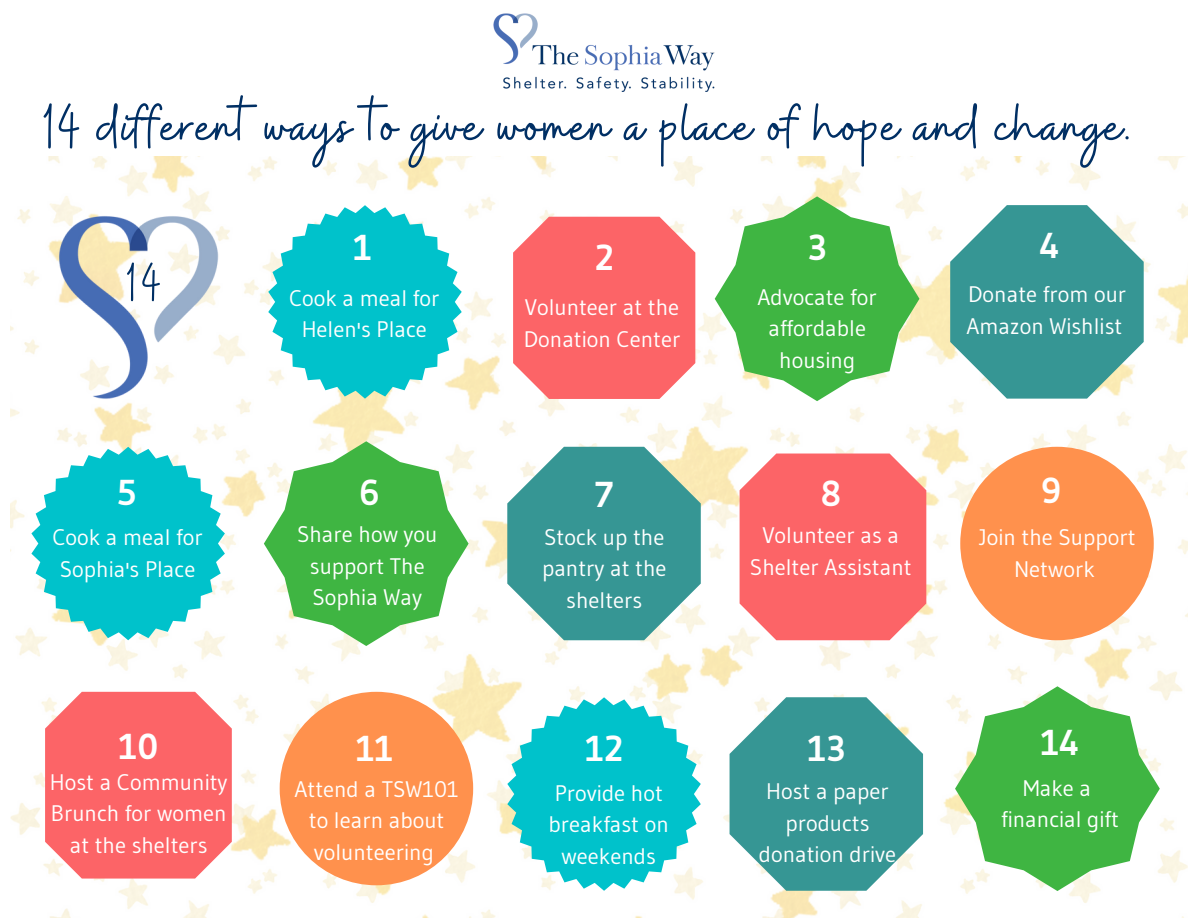
<style>
.page{position:relative;width:1188px;height:918px;background:#fff}
.page>*{position:absolute;margin:0;border:0;box-sizing:border-box;transform-origin:0 0}
.t1{font:63px "Buffalo";letter-spacing:.025em;color:#002f64}
.t2{font:54px "Buffalo";color:#002f64}
.t3{font:700 36px "Gudea";color:#fff}
.t4{font:22.5px/31.5px "Gudea";color:#fff;text-align:center}
</style>
<div class="page">
<img style="left:10px;top:157px;width:1178px;height:761px">
<svg style="left:513px;top:217px;width:182px;height:182px;background:#fc6f72"></svg>
<svg style="left:950px;top:205px;width:194px;height:194px;background:#59a8a5"></svg>
<svg style="left:507px;top:447px;width:194px;height:193px;background:#58a7a3"></svg>
<svg style="left:740px;top:454px;width:186px;height:186px;background:#fc6f71"></svg>
<div style="left:960px;top:447px;width:194px;height:193px;background:#ff914d;border-radius:50%"></div>
<div style="left:280px;top:692px;width:193px;height:193px;background:#ff914d;border-radius:50%"></div>
<svg style="left:730px;top:697px;width:193px;height:194px"></svg>
<svg style="left:955px;top:686px;width:205px;height:205px"></svg>
<svg style="left:715px;top:196px;width:204px;height:205px"></svg>
<svg style="left:507px;top:697px;width:194px;height:194px"></svg>
<img style="left:52px;top:205px;width:177px;height:202px">
<svg style="left:31px;top:447px;width:194px;height:193px"></svg>
<svg style="left:264px;top:441px;width:205px;height:205px"></svg>
<svg style="left:268px;top:205px;width:194px;height:194px"></svg>
<svg style="left:45px;top:692px;width:187px;height:187px;background:#fc7072"></svg>
<img style="left:493px;top:13px;width:222px;height:79px">
<h1 class="t1" style="left:43px;top:86px;width:1089px">14 different ways to give women a place of hope and change.</h1>
<h2 class="t2" style="left:127px;top:247px;width:36px">14</h2>
<h3 class="t3" style="left:117px;top:470px;width:22px">5</h3>
<p class="t4" style="left:52px;top:521px;width:152px">Cook a meal for<br>Sophia's Place</p>
<h3 class="t3" style="left:119px;top:724px;width:41px">10</h3>
<p class="t4" style="left:50px;top:766px;width:179px">Host a Community<br>Brunch for women at the shelters</p>
<h3 class="t3" style="left:353px;top:225px;width:20px">1</h3>
<p class="t4" style="left:289px;top:282px;width:152px">Cook a meal for<br>Helen's Place</p>
<h3 class="t3" style="left:359px;top:470px;width:22px">6</h3>
<p class="t4" style="left:297px;top:519px;width:142px">Share how you support The<br>Sophia Way</p>
<h3 class="t3" style="left:356px;top:726px;width:39px">11</h3>
<p class="t4" style="left:295px;top:773px;width:166px">Attend a TSW101 to learn about volunteering</p>
<h3 class="t3" style="left:595px;top:235px;width:20px">2</h3>
<p class="t4" style="left:524px;top:291px;width:158px;text-align:left">Volunteer at the<br>Donation Center</p>
<h3 class="t3" style="left:595px;top:472px;width:20px">7</h3>
<p class="t4" style="left:542px;top:521px;width:126px">Stock up the pantry at the shelters</p>
<h3 class="t3" style="left:586px;top:726px;width:39px">12</h3>
<p class="t4" style="left:549px;top:777px;width:122px">Provide hot breakfast on weekends</p>
<h3 class="t3" style="left:808px;top:225px;width:21px">3</h3>
<p class="t4" style="left:758px;top:281px;width:121px">Advocate for affordable housing</p>
<h3 class="t3" style="left:820px;top:471px;width:22px">8</h3>
<p class="t4" style="left:750px;top:520px;width:163px">Volunteer as a<br>Shelter Assistant</p>
<h3 class="t3" style="left:1040px;top:223px;width:21px">4</h3>
<p class="t4" style="left:967px;top:279px;width:161px;text-align:left">Donate from our<br>Amazon Wishlist</p>
<h3 class="t3" style="left:1041px;top:468px;width:22px">9</h3>
<p class="t4" style="left:979px;top:521px;width:158px">Join the Support<br>Network</p>
<h3 class="t3" style="left:808px;top:726px;width:39px">13</h3>
<p class="t4" style="left:759px;top:775px;width:139px">Host a paper products donation drive</p>
<h3 class="t3" style="left:1041px;top:720px;width:40px">14</h3>
<p class="t4" style="left:1001px;top:772px;width:119px">Make a financial gift</p>
</div>
